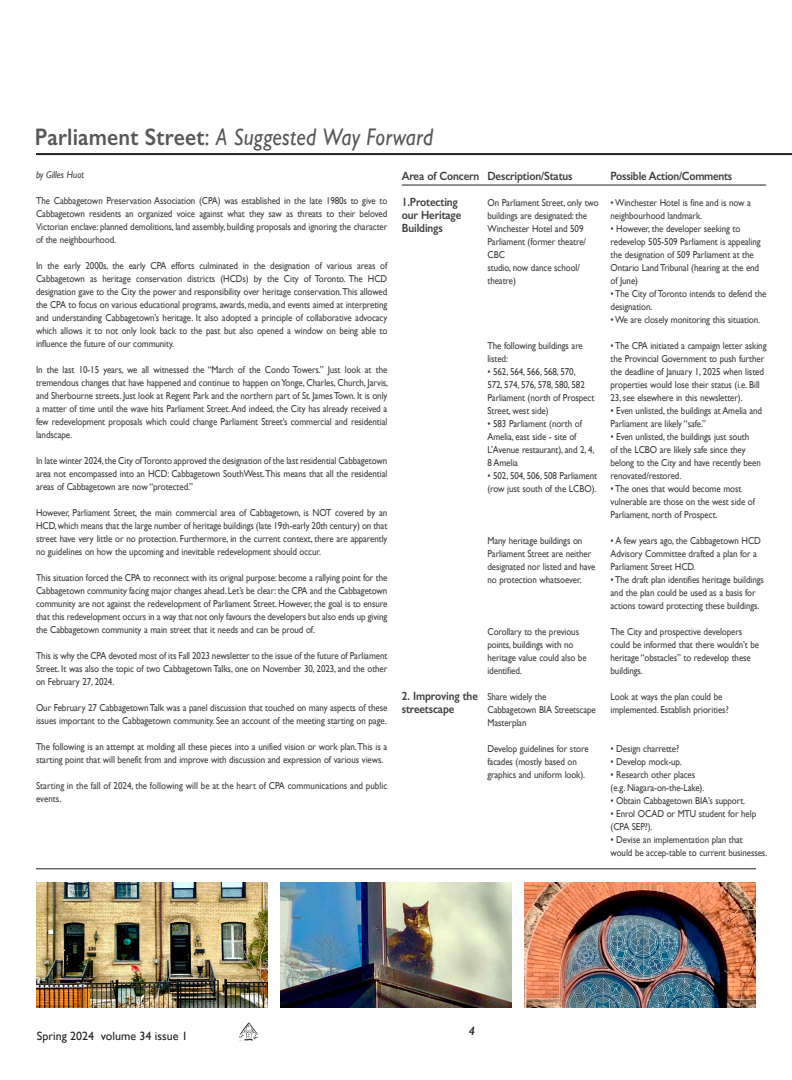
<style>
.page{position:relative;width:792px;height:1080px;background:#fff}
.page>*{position:absolute;margin:0;border:0;box-sizing:border-box;transform-origin:0 0}
.Heading{font:italic 24px "Gill Sans";letter-spacing:.005em;color:#57585a;scale:.9 1}
.text_heading{font:600 12px/13px "Gill Sans";letter-spacing:-.01em;color:#3e3e3f;scale:.9 1}
.t1{font:12px "Gill Sans";color:#231f20}
.t2{font:italic 600 12px "Gill Sans";color:#231f20}
.text{font:10px/13px "Gill Sans";letter-spacing:-.01em;color:#3e3e3f;text-align:justify;scale:.9 1}
.Text_left_just{font:10px/13px "Gill Sans";letter-spacing:-.01em;color:#3e3e3f;scale:.9 1}
.caption_credit{font:italic 10px "Gill Sans";letter-spacing:.005em;color:#3e3e3f;scale:.9 1}
.s1{font-weight:600;font-style:normal}
.s2{font-style:normal}
</style>
<div class="page">
<svg style="left:239px;top:1022px;width:19px;height:18px"></svg>
<hr style="left:36px;top:153px;width:756px;height:2px;background:#231f20">
<hr style="left:402px;top:185px;width:364px;height:1px;background:#231f20">
<hr style="left:36px;top:868px;width:720px;height:1px;background:#231f20">
<img style="left:36px;top:882px;width:232px;height:126px">
<img style="left:280px;top:882px;width:232px;height:126px">
<img style="left:524px;top:882px;width:232px;height:126px">
<p class="Heading" style="left:35px;top:123px;width:444px"><span class="s1">Parliament Street</span><span class="s2">:</span> A Suggested Way Forward</p>
<p class="text_heading" style="left:402px;top:169px;width:88px">Area of Concern</p>
<p class="text_heading" style="left:402px;top:195px;width:68px">1.Protecting our Heritage<br>Buildings</p>
<p class="caption_credit" style="left:36px;top:169px;width:55px">by Gilles Huot</p>
<p class="text" style="left:36px;top:194px;width:392px">The Cabbagetown Preservation Association (CPA) was established in the late 1980s to give to Cabbagetown residents an organized voice against what they saw as threats to their beloved Victorian enclave: planned demolitions, land assembly, building proposals and ignoring the character of the neighbourhood.</p>
<p class="text" style="left:36px;top:259px;width:392px">In the early 2000s, the early CPA efforts culminated in the designation of various areas of Cabbagetown as heritage conservation districts (HCDs) by the City of Toronto. The HCD designation gave to the City the power and responsibility over heritage conservation. This allowed the CPA to focus on various educational programs, awards, media, and events aimed at interpreting and understanding Cabbagetown’s heritage. It also adopted a principle of collaborative advocacy which allows it to not only look back to the past but also opened a window on being able to influence the future of our community.</p>
<p class="text" style="left:36px;top:363px;width:393px">In the last 10-15 years, we all witnessed the “March of the Condo Towers.” Just look at the tremendous changes that have happened and continue to happen on Yonge, Charles, Church, Jarvis, and Sherbourne streets. Just look at Regent Park and the northern part of St. James Town. It is only a matter of time until the wave hits Parliament Street. And indeed, the City has already received a few redevelopment proposals which could change Parliament Street’s commercial and residential landscape.</p>
<p class="text" style="left:36px;top:454px;width:392px">In late winter 2024, the City of Toronto approved the designation of the last residential Cabbagetown area not encompassed into an HCD: Cabbagetown SouthWest. This means that all the residential areas of Cabbagetown are now “protected.”</p>
<p class="text" style="left:36px;top:506px;width:392px">However, Parliament Street, the main commercial area of Cabbagetown, is NOT covered by an HCD, which means that the large number of heritage buildings (late 19th-early 20th century) on that street have very little or no protection. Furthermore, in the current context, there are apparently no guidelines on how the upcoming and inevitable redevelopment should occur.</p>
<p class="text" style="left:36px;top:571px;width:392px">This situation forced the CPA to reconnect with its orignal purpose: become a rallying point for the Cabbagetown community facing major changes ahead. Let’s be clear: the CPA and the Cabbagetown community are not against the redevelopment of Parliament Street. However, the goal is to ensure that this redevelopment occurs in a way that not only favours the developers but also ends up giving the Cabbagetown community a main street that it needs and can be proud of.</p>
<p class="text" style="left:36px;top:649px;width:392px">This is why the CPA devoted most of its Fall 2023 newsletter to the issue of the future of Parliament Street. It was also the topic of two Cabbagetown Talks, one on November 30, 2023, and the other on February 27, 2024.</p>
<p class="text" style="left:36px;top:701px;width:392px">Our February 27 Cabbagetown Talk was a panel discussion that touched on many aspects of these issues important to the Cabbagetown community. See an account of the meeting starting on page.</p>
<p class="text" style="left:36px;top:740px;width:392px">The following is an attempt at molding all these pieces into a unified vision or work plan. This is a starting point that will benefit from and improve with discussion and expression of various views.</p>
<p class="text" style="left:36px;top:779px;width:392px">Starting in the fall of 2024, the following will be at the heart of CPA communications and public events.</p>
<p class="text_heading" style="left:402px;top:689px;width:86px">2. Improving the streetscape</p>
<p class="text_heading" style="left:487px;top:169px;width:96px">Description/Status</p>
<p class="Text_left_just" style="left:487px;top:196px;width:125px">On Parliament Street, only two buildings are designated: the<br>Winchester Hotel and 509<br>Parliament (former theatre/<br>CBC</p>
<p class="Text_left_just" style="left:487px;top:261px;width:104px">studio, now dance school/ theatre)</p>
<p class="Text_left_just" style="left:487px;top:339px;width:108px">The following buildings are listed:</p>
<p class="Text_left_just" style="left:487px;top:365px;width:120px">• 562, 564, 566, 568, 570,<br>572, 574, 576, 578, 580, 582<br>Parliament (north of Prospect<br>Street, west side)</p>
<p class="Text_left_just" style="left:487px;top:417px;width:121px">• 583 Parliament (north of<br>Amelia, east side - site of<br>L’Avenue restaurant), and 2, 4,<br>8 Amelia</p>
<p class="Text_left_just" style="left:487px;top:469px;width:123px">• 502, 504, 506, 508 Parliament (row just south of the LCBO).</p>
<p class="Text_left_just" style="left:487px;top:534px;width:121px">Many heritage buildings on<br>Parliament Street are neither designated nor listed and have no protection whatsoever.</p>
<p class="Text_left_just" style="left:487px;top:625px;width:112px">Corollary to the previous points, buildings with no heritage value could also be identified.</p>
<p class="Text_left_just" style="left:487px;top:690px;width:67px">Share widely the</p>
<p class="Text_left_just" style="left:487px;top:703px;width:122px">Cabbagetown BIA Streetscape<br>Masterplan</p>
<p class="Text_left_just" style="left:487px;top:742px;width:114px">Develop guidelines for store facades (mostly based on graphics and uniform look).</p>
<p class="text_heading" style="left:611px;top:169px;width:137px">Possible Action/Comments</p>
<p class="Text_left_just" style="left:611px;top:196px;width:158px">• Winchester Hotel is fine and is now a neighbourhood landmark.</p>
<p class="Text_left_just" style="left:611px;top:222px;width:168px">• However, the developer seeking to redevelop 505-509 Parliament is appealing the designation of 509 Parliament at the Ontario Land Tribunal (hearing at the end of June)</p>
<p class="Text_left_just" style="left:611px;top:287px;width:175px">• The City of Toronto intends to defend the designation.</p>
<p class="Text_left_just" style="left:611px;top:313px;width:168px">• We are closely monitoring this situation.</p>
<p class="Text_left_just" style="left:611px;top:339px;width:175px">• The CPA initiated a campaign letter asking the Provincial Government to push further the deadline of January 1, 2025 when listed properties would lose their status (i.e. Bill 23, see elsewhere in this newsletter).</p>
<p class="Text_left_just" style="left:611px;top:404px;width:170px">• Even unlisted, the buildings at Amelia and<br>Parliament are likely “safe.”</p>
<p class="Text_left_just" style="left:611px;top:430px;width:169px">• Even unlisted, the buildings just south<br>of the LCBO are likely safe since they belong to the City and have recently been renovated/restored.</p>
<p class="Text_left_just" style="left:611px;top:482px;width:162px">• The ones that would become most vulnerable are those on the west side of<br>Parliament, north of Prospect.</p>
<p class="Text_left_just" style="left:611px;top:534px;width:169px">• A few years ago, the Cabbagetown HCD<br>Advisory Committee drafted a plan for a<br>Parliament Street HCD.</p>
<p class="Text_left_just" style="left:611px;top:573px;width:172px">• The draft plan identifies heritage buildings and the plan could be used as a basis for actions toward protecting these buildings.</p>
<p class="Text_left_just" style="left:611px;top:625px;width:166px">The City and prospective developers could be informed that there wouldn’t be heritage “obstacles” to redevelop these buildings.</p>
<p class="Text_left_just" style="left:611px;top:690px;width:133px">Look at ways the plan could be implemented. Establish priorities?</p>
<p class="Text_left_just" style="left:611px;top:742px;width:78px">• Design charrette?</p>
<p class="Text_left_just" style="left:611px;top:755px;width:81px">• Develop mock-up.</p>
<p class="Text_left_just" style="left:611px;top:768px;width:96px">• Research other places</p>
<p class="Text_left_just" style="left:611px;top:781px;width:106px">(e.g. Niagara-on-the-Lake).</p>
<p class="Text_left_just" style="left:611px;top:794px;width:151px">• Obtain Cabbagetown BIA’s support.</p>
<p class="Text_left_just" style="left:611px;top:807px;width:163px">• Enrol OCAD or MTU student for help (CPA SEP?).</p>
<p class="Text_left_just" style="left:611px;top:833px;width:176px">• Devise an implementation plan that<br>would be accep-table to current businesses.</p>
<p class="t1" style="left:37px;top:1028px;width:152px">Spring 2024 volume 34 issue 1</p>
<p class="t2" style="left:469px;top:1024px;width:8px">4</p>
</div>
